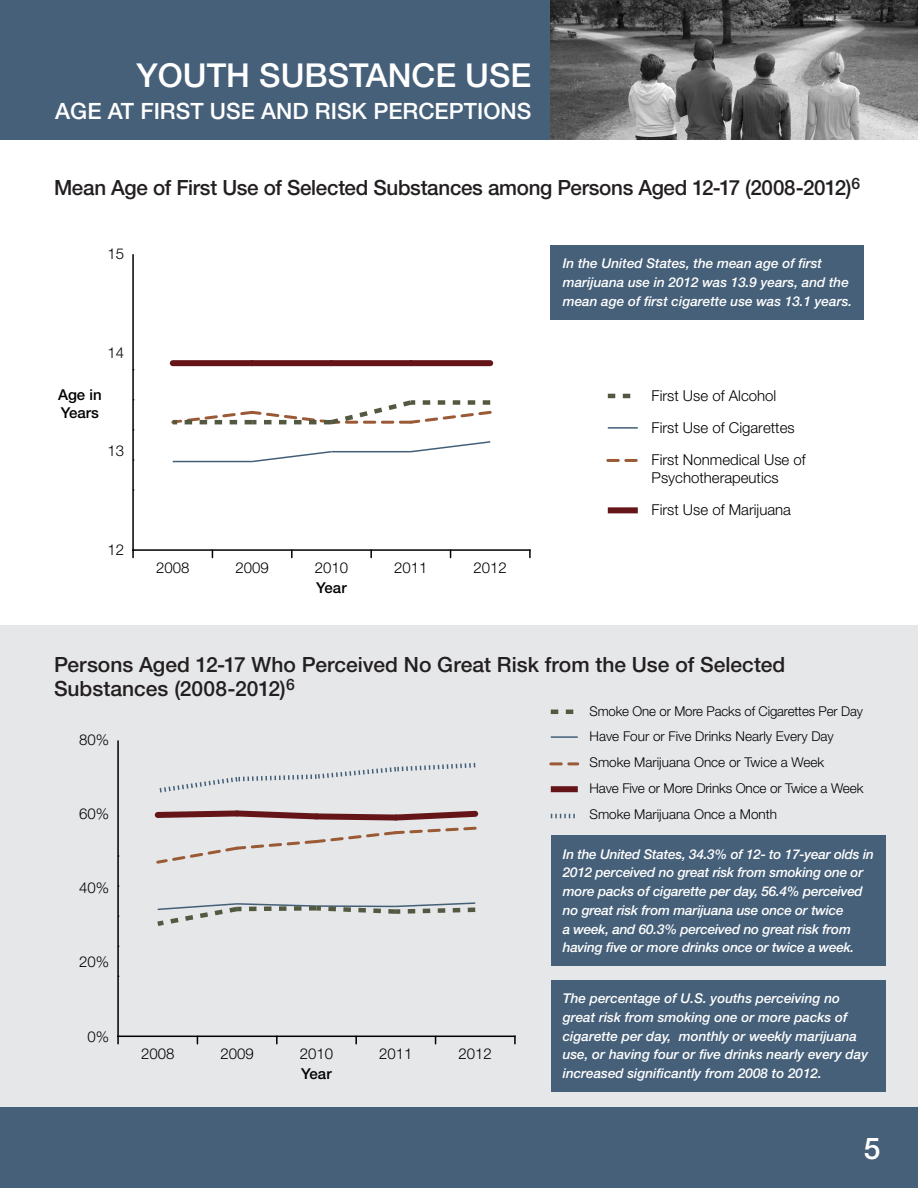
<style>
.page{position:relative;width:918px;height:1188px;background:#fff}
.page>*{position:absolute;margin:0;border:0;box-sizing:border-box;transform-origin:0 0}
.t1{font:500 33px "Helvetica Neue LT Std";color:#fff}
.t2{font:500 30px "Helvetica Neue LT Std";color:#fff}
.t3{font:500 22.5px "Helvetica Neue LT Std";color:#fff}
.t4{font:500 21px/24px "Helvetica Neue LT Std";letter-spacing:-.01em;color:#231f20}
.t5{font:300 15px/32.2px "Helvetica Neue LT Std";color:#000}
.t6{font:500 15px/18px "Helvetica Neue LT Std";color:#000}
.t7{font:italic 500 13.5px/18.8px "Helvetica Neue LT Std";color:#fff}
.t8{font:300 13.5px/26px "Helvetica Neue LT Std";color:#000}
</style>
<div class="page">
<div style="left:0;top:0;width:551px;height:140px;background:#466079"></div>
<div style="left:0;top:1107px;width:918px;height:81px;background:#466079"></div>
<img style="left:551px;top:0;width:367px;height:140px">
<svg style="left:132px;top:550px;width:2px;height:8px"></svg>
<svg style="left:291px;top:551px;width:2px;height:7px"></svg>
<svg style="left:370px;top:551px;width:2px;height:7px"></svg>
<svg style="left:529px;top:550px;width:2px;height:8px"></svg>
<svg style="left:608px;top:394px;width:23px;height:4px"></svg>
<hr style="left:608px;top:427px;width:30px;height:2px;background:#435f78">
<svg style="left:608px;top:459px;width:30px;height:3px"></svg>
<div style="left:608px;top:507px;width:30px;height:6px;background:#651518"></div>
<hr style="left:133px;top:549px;width:397px;height:2px;background:#000">
<hr style="left:132px;top:255px;width:2px;height:295px;background:#000">
<div style="left:173px;top:360px;width:79px;height:6px;background:#651518"></div>
<div style="left:252px;top:360px;width:79px;height:6px;background:#651518"></div>
<div style="left:331px;top:360px;width:80px;height:6px;background:#651518"></div>
<div style="left:411px;top:360px;width:79px;height:6px;background:#651518"></div>
<hr style="left:173px;top:461px;width:79px;height:1px;background:#435f78">
<svg style="left:250px;top:451px;width:83px;height:12px"></svg>
<hr style="left:331px;top:451px;width:80px;height:1px;background:#435f78">
<svg style="left:409px;top:441px;width:82px;height:12px"></svg>
<svg style="left:171px;top:400px;width:321px;height:25px"></svg>
<div style="left:551px;top:245px;width:313px;height:74px;background:#466079"></div>
<div style="left:0;top:626px;width:918px;height:481px;background:#e6e7e9"></div>
<svg style="left:117px;top:1036px;width:2px;height:8px"></svg>
<svg style="left:276px;top:1037px;width:2px;height:7px"></svg>
<svg style="left:355px;top:1037px;width:2px;height:7px"></svg>
<svg style="left:514px;top:1036px;width:2px;height:8px"></svg>
<svg style="left:551px;top:710px;width:23px;height:4px"></svg>
<hr style="left:551px;top:736px;width:27px;height:2px;background:#435f78">
<svg style="left:551px;top:762px;width:27px;height:3px"></svg>
<div style="left:551px;top:786px;width:27px;height:6px;background:#651518"></div>
<svg style="left:551px;top:814px;width:24px;height:4px"></svg>
<hr style="left:118px;top:1036px;width:397px;height:1px;background:#000">
<hr style="left:117px;top:741px;width:2px;height:295px;background:#000">
<svg style="left:159px;top:762px;width:317px;height:31px"></svg>
<svg style="left:154px;top:810px;width:325px;height:54px"></svg>
<svg style="left:157px;top:902px;width:319px;height:24px"></svg>
<div style="left:551px;top:835px;width:334px;height:131px;background:#466079"></div>
<div style="left:551px;top:980px;width:334px;height:112px;background:#466079"></div>
<h1 class="t1" style="left:136px;top:56px;width:396px">YOUTH SUBSTANCE USE</h1>
<h2 class="t3" style="left:55px;top:97px;width:477px">AGE AT FIRST USE AND RISK PERCEPTIONS</h2>
<p class="t4" style="left:54px;top:175px;width:808px">Mean Age of First Use of Selected Substances among Persons Aged 12-17 (2008-2012)<sup>6</sup></p>
<p class="t5" style="left:107px;top:237px;width:18px">15</p>
<p class="t5" style="left:107px;top:336px;width:18px">14</p>
<p class="t6" style="left:58px;top:385px;width:45px">Age in<br>Years</p>
<p class="t5" style="left:107px;top:435px;width:18px">13</p>
<p class="t5" style="left:107px;top:534px;width:18px">12</p>
<p class="t5" style="left:156px;top:551px;width:35px">2008</p>
<p class="t5" style="left:235px;top:551px;width:35px">2009</p>
<p class="t5" style="left:315px;top:551px;width:35px">2010</p>
<p class="t5" style="left:394px;top:551px;width:35px">2011</p>
<p class="t5" style="left:474px;top:551px;width:35px">2012</p>
<p class="t6" style="left:316px;top:579px;width:32px">Year</p>
<p class="t7" style="left:563px;top:254px;width:291px">In the United States, the mean age of first marijuana use in 2012 was 13.9 years, and the mean age of first cigarette use was 13.1 years.</p>
<p class="t5" style="left:652px;top:379px;width:156px">First Use of Alcohol<br>First Use of Cigarettes<br>First Nonmedical Use of</p>
<p class="t5" style="left:652px;top:461px;width:141px">Psychotherapeutics<br>First Use of Marijuana</p>
<p class="t4" style="left:54px;top:653px;width:733px">Persons Aged 12-17 Who Perceived No Great Risk from the Use of Selected<br>Substances (2008-2012)<sup>6</sup></p>
<p class="t5" style="left:79px;top:723px;width:32px">80%</p>
<p class="t5" style="left:79px;top:797px;width:32px">60%</p>
<p class="t5" style="left:79px;top:871px;width:32px">40%</p>
<p class="t5" style="left:79px;top:946px;width:32px">20%</p>
<p class="t5" style="left:87px;top:1020px;width:23px">0%</p>
<p class="t5" style="left:141px;top:1037px;width:35px">2008</p>
<p class="t5" style="left:220px;top:1037px;width:35px">2009</p>
<p class="t5" style="left:300px;top:1037px;width:35px">2010</p>
<p class="t5" style="left:379px;top:1037px;width:35px">2011</p>
<p class="t5" style="left:459px;top:1037px;width:35px">2012</p>
<p class="t6" style="left:301px;top:1065px;width:32px">Year</p>
<p class="t8" style="left:590px;top:698px;width:275px">Smoke One or More Packs of Cigarettes Per Day Have Four or Five Drinks Nearly Every Day Smoke Marijuana Once or Twice a Week<br>Have Five or More Drinks Once or Twice a Week Smoke Marijuana Once a Month</p>
<p class="t7" style="left:563px;top:844px;width:313px">In the United States, 34.3% of 12- to 17-year olds in 2012 perceived no great risk from smoking one or more packs of cigarette per day, 56.4% perceived no great risk from marijuana use once or twice<br>a week, and 60.3% perceived no great risk from having five or more drinks once or twice a week.</p>
<p class="t7" style="left:563px;top:989px;width:307px">The percentage of U.S. youths perceiving no great risk from smoking one or more packs of cigarette per day, monthly or weekly marijuana use, or having four or five drinks nearly every day increased significantly from 2008 to 2012.</p>
<h2 class="t2" style="left:864px;top:1130px;width:18px">5</h2>
</div>
